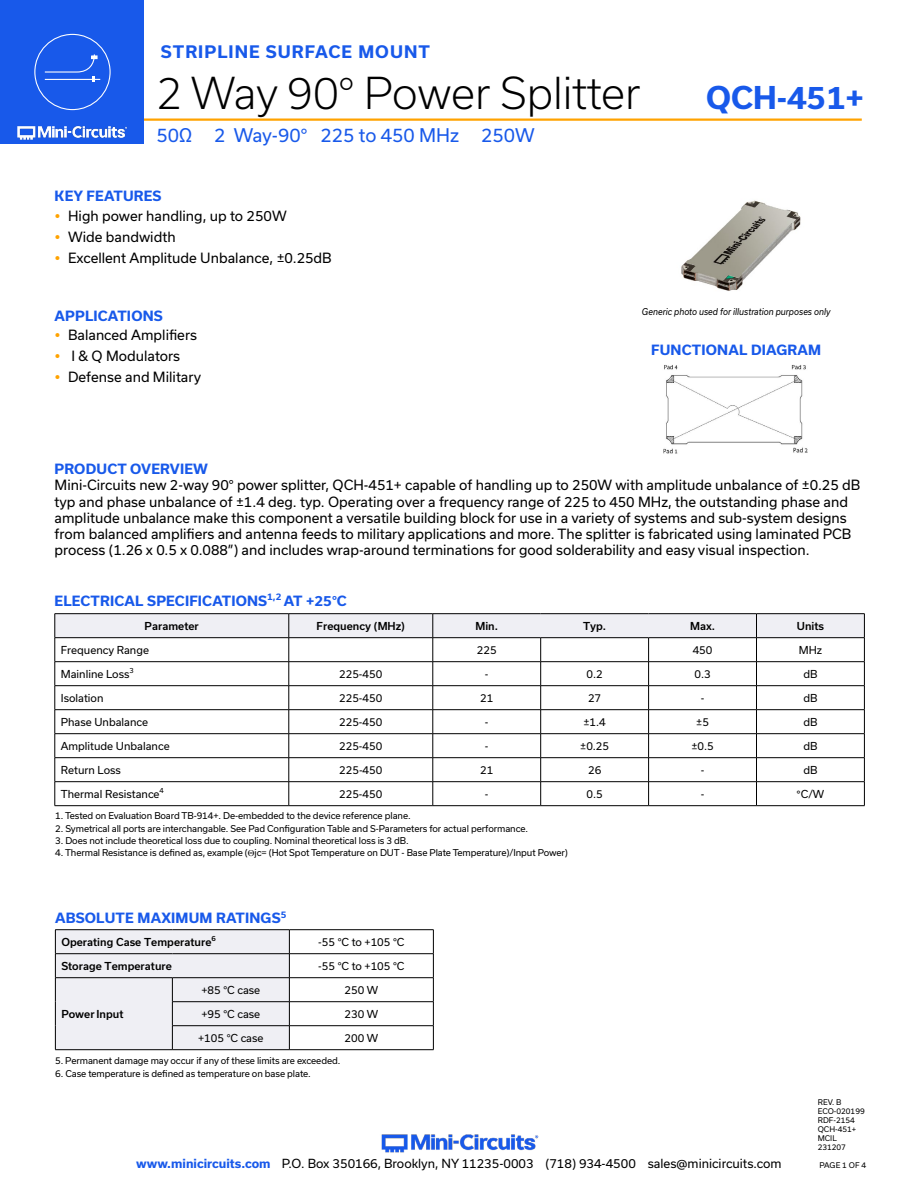
<style>
.page{position:relative;width:918px;height:1188px;background:#fff}
.page>*{position:absolute;margin:0;border:0;box-sizing:border-box;transform-origin:0 0}
.t1{font:300 42px "Usual";color:#000}
.t2{font:700 30px "Usual";color:#1859ea}
.t3{font:18px "Usual";color:#1859ea}
.t4{font:700 16.5px "Usual";letter-spacing:.065em;color:#1859ea}
.t5{font:13.5px/16.2px "Usual";color:#000}
.t6{font:700 13.5px "Usual";letter-spacing:.015em;color:#1859ea}
.t7{font:12px "Usual";color:#000}
.t8{font:10.5px "Usual";color:#000}
.t9{font:500 10.5px "Usual";color:#000}
.t10{font:9px "Usual";letter-spacing:-.01em;color:#000}
.t11{font:italic 9px "Usual";color:#000;scale:.9 1}
.t12{font:7.5px/9px "Usual";color:#000}
.s1{font-family:"Helvetica";font-weight:700}
.s2{font-weight:700;color:#1859ea}
</style>
<div class="page">
<img style="left:381px;top:1134px;width:158px;height:19px">
<hr style="left:129px;top:118px;width:733px;height:3px;background:#ffa300">
<div style="left:0;top:0;width:144px;height:144px;background:#1859ea"></div>
<img style="left:17px;top:120px;width:128px;height:20px">
<div style="left:34px;top:34px;width:77px;height:76px;border:1px solid #fff;border-radius:50%"></div>
<hr style="left:45px;top:79px;width:55px;height:1px;background:#fff">
<svg style="left:44px;top:54px;width:53px;height:28px"></svg>
<hr style="left:55px;top:613px;width:234px;height:1px;background:#000">
<hr style="left:289px;top:613px;width:144px;height:1px;background:#000">
<hr style="left:433px;top:613px;width:108px;height:1px;background:#000">
<hr style="left:541px;top:613px;width:108px;height:1px;background:#000">
<hr style="left:649px;top:613px;width:108px;height:1px;background:#000">
<hr style="left:757px;top:613px;width:108px;height:1px;background:#000">
<svg style="left:55px;top:614px;width:810px;height:192px"></svg>
<hr style="left:55px;top:637px;width:234px;height:1px;background:#000">
<hr style="left:289px;top:637px;width:144px;height:1px;background:#000">
<hr style="left:433px;top:637px;width:108px;height:1px;background:#000">
<hr style="left:541px;top:637px;width:108px;height:1px;background:#000">
<hr style="left:649px;top:637px;width:108px;height:1px;background:#000">
<hr style="left:757px;top:637px;width:108px;height:1px;background:#000">
<hr style="left:289px;top:805px;width:144px;height:1px;background:#000">
<hr style="left:433px;top:805px;width:108px;height:1px;background:#000">
<hr style="left:541px;top:805px;width:108px;height:1px;background:#000">
<hr style="left:649px;top:805px;width:108px;height:1px;background:#000">
<hr style="left:289px;top:977px;width:145px;height:1px;background:#000">
<hr style="left:289px;top:1001px;width:145px;height:1px;background:#000">
<hr style="left:289px;top:1025px;width:145px;height:1px;background:#000">
<hr style="left:289px;top:1049px;width:145px;height:1px;background:#000">
<hr style="left:55px;top:929px;width:117px;height:1px;background:#000">
<hr style="left:172px;top:929px;width:117px;height:1px;background:#000">
<hr style="left:289px;top:929px;width:145px;height:1px;background:#000">
<hr style="left:289px;top:953px;width:145px;height:1px;background:#000">
<svg style="left:55px;top:930px;width:235px;height:120px"></svg>
<svg style="left:433px;top:930px;width:1px;height:120px"></svg>
<img style="left:681px;top:200px;width:120px;height:91px">
<img style="left:663px;top:365px;width:145px;height:89px">
<p class="t4" style="left:161px;top:42px;width:271px">STRIPLINE SURFACE MOUNT</p>
<h1 class="t1" style="left:156px;top:69px;width:486px">2 Way 90° Power Splitter</h1>
<h3 class="t3" style="left:156px;top:125px;width:380px">50Ω 2 Way-90° 225 to 450 MHz 250W</h3>
<p class="t6" style="left:55px;top:188px;width:108px">KEY FEATURES</p>
<p class="t5" style="left:68px;top:205px;width:265px;line-height:21px">High power handling, up to 250W<br>Wide bandwidth<br>Excellent Amplitude Unbalance, ±0.25dB</p>
<h2 class="t2" style="left:706px;top:80px;width:159px">QCH-451+</h2>
<p class="t6" style="left:55px;top:308px;width:110px">APPLICATIONS</p>
<p class="t5" style="left:68px;top:325px;width:135px;line-height:21px">Balanced Amplifiers<br>I &amp; Q Modulators<br>Defense and Military</p>
<p class="t11" style="left:642px;top:307px;width:211px">Generic photo used for illustration purposes only</p>
<p class="t6" style="left:651px;top:342px;width:171px">FUNCTIONAL DIAGRAM</p>
<p class="t6" style="left:55px;top:461px;width:155px">PRODUCT OVERVIEW</p>
<p class="t5" style="left:55px;top:477px;width:807px">Mini-Circuits new 2-way 90° power splitter, QCH-451+ capable of handling up to 250W with amplitude unbalance of ±0.25 dB typ and phase unbalance of ±1.4 deg. typ. Operating over a frequency range of 225 to 450 MHz, the outstanding phase and amplitude unbalance make this component a versatile building block for use in a variety of systems and sub-system designs from balanced amplifiers and antenna feeds to military applications and more. The splitter is fabricated using laminated PCB process (1.26 x 0.5 x 0.088”) and includes wrap-around terminations for good solderability and easy visual inspection.</p>
<p class="t6" style="left:55px;top:593px;width:294px">ELECTRICAL SPECIFICATIONS<sup>1,2</sup> AT +25°C</p>
<p class="t9" style="left:145px;top:620px;width:56px">Parameter</p>
<p class="t9" style="left:317px;top:620px;width:90px">Frequency (MHz)</p>
<p class="t9" style="left:475px;top:620px;width:24px">Min.</p>
<p class="t9" style="left:583px;top:620px;width:25px">Typ.</p>
<p class="t9" style="left:690px;top:620px;width:26px">Max.</p>
<p class="t9" style="left:797px;top:620px;width:29px">Units</p>
<p class="t8" style="left:61px;top:644px;width:90px">Frequency Range</p>
<p class="t8" style="left:477px;top:644px;width:21px">225</p>
<p class="t8" style="left:693px;top:644px;width:21px">450</p>
<p class="t8" style="left:799px;top:644px;width:25px">MHz</p>
<p class="t8" style="left:61px;top:668px;width:75px">Mainline Loss<sup>3</sup></p>
<p class="t8" style="left:339px;top:668px;width:45px">225-450</p>
<p class="t8" style="left:485px;top:668px;width:5px">-</p>
<p class="t8" style="left:587px;top:668px;width:18px">0.2</p>
<p class="t8" style="left:694px;top:668px;width:18px">0.3</p>
<p class="t8" style="left:803px;top:668px;width:16px">dB</p>
<p class="t8" style="left:61px;top:692px;width:44px">Isolation</p>
<p class="t8" style="left:339px;top:692px;width:45px">225-450</p>
<p class="t8" style="left:480px;top:692px;width:15px">21</p>
<p class="t8" style="left:588px;top:692px;width:15px">27</p>
<p class="t8" style="left:701px;top:692px;width:5px">-</p>
<p class="t8" style="left:803px;top:692px;width:16px">dB</p>
<p class="t8" style="left:61px;top:716px;width:89px">Phase Unbalance</p>
<p class="t8" style="left:339px;top:716px;width:45px">225-450</p>
<p class="t8" style="left:485px;top:716px;width:5px">-</p>
<p class="t8" style="left:583px;top:716px;width:24px">±1.4</p>
<p class="t8" style="left:696px;top:716px;width:14px">±5</p>
<p class="t8" style="left:803px;top:716px;width:16px">dB</p>
<p class="t8" style="left:61px;top:740px;width:110px">Amplitude Unbalance</p>
<p class="t8" style="left:339px;top:740px;width:45px">225-450</p>
<p class="t8" style="left:485px;top:740px;width:5px">-</p>
<p class="t8" style="left:580px;top:740px;width:30px">±0.25</p>
<p class="t8" style="left:691px;top:740px;width:24px">±0.5</p>
<p class="t8" style="left:803px;top:740px;width:16px">dB</p>
<p class="t8" style="left:61px;top:764px;width:62px">Return Loss</p>
<p class="t8" style="left:339px;top:764px;width:45px">225-450</p>
<p class="t8" style="left:480px;top:764px;width:15px">21</p>
<p class="t8" style="left:588px;top:764px;width:15px">26</p>
<p class="t8" style="left:701px;top:764px;width:5px">-</p>
<p class="t8" style="left:803px;top:764px;width:16px">dB</p>
<p class="t8" style="left:61px;top:788px;width:105px">Thermal Resistance<sup>4</sup></p>
<p class="t8" style="left:339px;top:788px;width:45px">225-450</p>
<p class="t8" style="left:485px;top:788px;width:5px">-</p>
<p class="t8" style="left:587px;top:788px;width:18px">0.5</p>
<p class="t8" style="left:701px;top:788px;width:5px">-</p>
<p class="t8" style="left:797px;top:788px;width:29px"><span class="s1">°</span>C/W</p>
<p class="t10" style="left:55px;top:811px;width:357px">1. Tested on Evaluation Board TB-914+. De-embedded to the device reference plane.</p>
<p class="t10" style="left:55px;top:823px;width:474px">2. Symetrical all ports are interchangable. See Pad Configuration Table and S-Parameters for actual performance.</p>
<p class="t10" style="left:55px;top:835px;width:355px">3. Does not include theoretical loss due to coupling. Nominal theoretical loss is 3 dB.</p>
<p class="t10" style="left:55px;top:848px;width:514px">4. Thermal Resistance is defined as, example ( jc= (Hot Spot Temperature on DUT - Base Plate Temperature)/Input Power)</p>
<p class="t6" style="left:55px;top:910px;width:233px">ABSOLUTE MAXIMUM RATINGS<sup>5</sup></p>
<p class="t9" style="left:61px;top:936px;width:156px">Operating Case Temperature<sup>6</sup></p>
<p class="t8" style="left:318px;top:936px;width:88px">-55 °C to +105 °C</p>
<p class="t9" style="left:61px;top:960px;width:112px">Storage Temperature</p>
<p class="t8" style="left:318px;top:960px;width:88px">-55 °C to +105 °C</p>
<p class="t9" style="left:61px;top:1008px;width:64px">Power Input</p>
<p class="t8" style="left:201px;top:984px;width:60px">+85 °C case</p>
<p class="t8" style="left:345px;top:984px;width:35px">250 W</p>
<p class="t8" style="left:201px;top:1008px;width:60px">+95 °C case</p>
<p class="t8" style="left:345px;top:1008px;width:35px">230 W</p>
<p class="t8" style="left:198px;top:1032px;width:67px">+105 °C case</p>
<p class="t8" style="left:345px;top:1032px;width:35px">200 W</p>
<p class="t10" style="left:55px;top:1056px;width:287px">5. Permanent damage may occur if any of these limits are exceeded.</p>
<p class="t10" style="left:55px;top:1068px;width:257px">6. Case temperature is defined as temperature on base plate.</p>
<p class="t12" style="left:818px;top:1097px;width:48px">REV. B<br>ECO-020199<br>RDF-2154<br>QCH-451+<br>MCIL<br>231207</p>
<p class="t7" style="left:136px;top:1157px;width:647px"><span class="s2">www.minicircuits.com</span> P.O. Box 350166, Brooklyn, NY 11235-0003 (718) 934-4500 sales@minicircuits.com</p>
<p class="t12" style="left:819px;top:1161px;width:48px">PAGE 1 OF 4</p>
</div>
